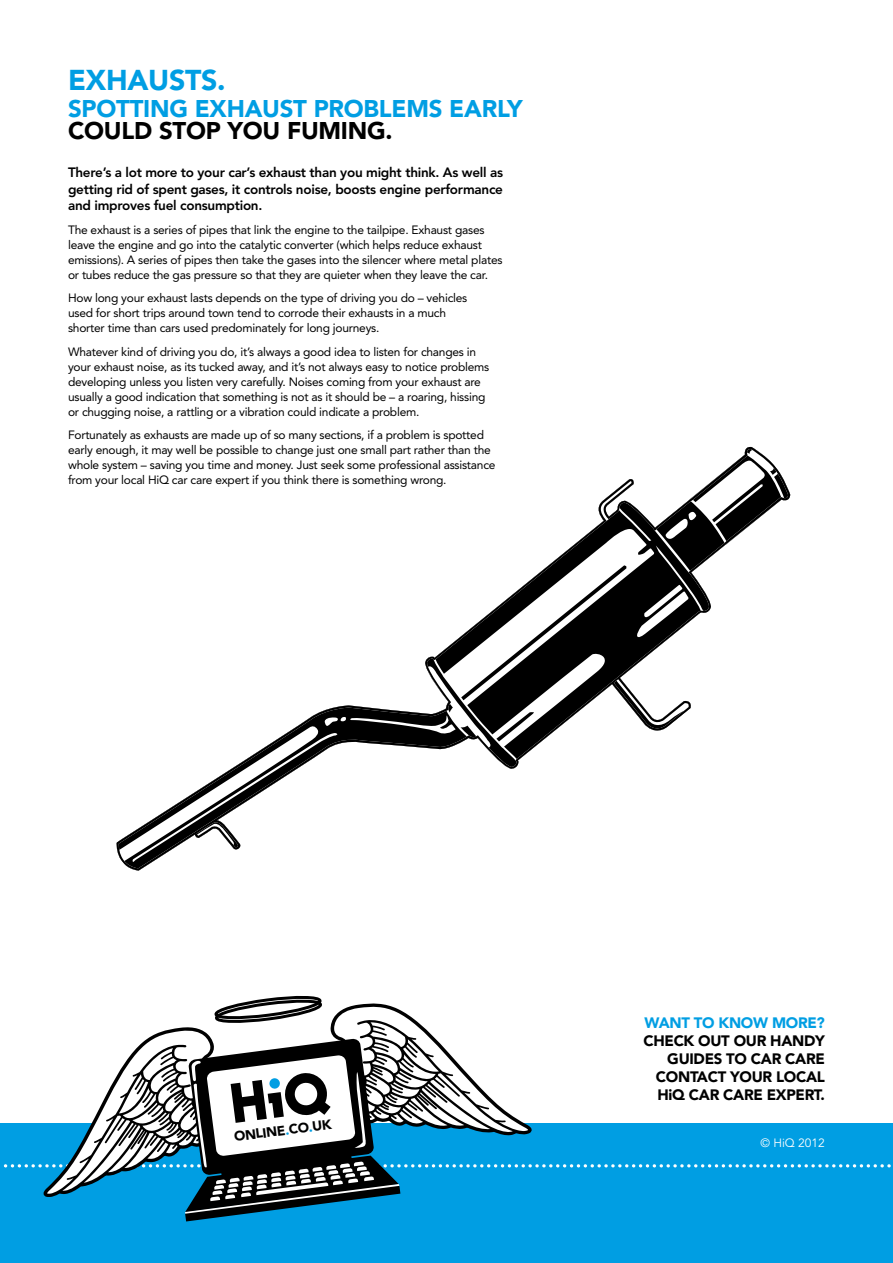
<style>
.page{position:relative;width:893px;height:1263px;background:#fff}
.page>*{position:absolute;margin:0;border:0;box-sizing:border-box;transform-origin:0 0}
.t1{font:900 28.5px "Avenir LT Std";letter-spacing:-.01em;color:#009ee3}
.t2{font:900 24px "Avenir LT Std";letter-spacing:-.01em;color:#009ee3}
.t3{font:900 24px "Avenir LT Std";letter-spacing:-.01em;color:#000}
.t4{font:900 15px/18px "Avenir LT Std";letter-spacing:-.02em;color:#000;text-align:right}
.t5{font:900 15px "Avenir LT Std";letter-spacing:-.02em;color:#009ee3}
.t6{font:800 13.5px/16.5px "Avenir LT Std";letter-spacing:-.02em;color:#000;text-align:justify}
.t7{font:900 13.5px "Avenir LT Std";color:#000}
.t8{font:12px/15px "Avenir LT Std";letter-spacing:-.02em;color:#000}
.t9{font:12px "Avenir LT Std";color:#fff}
.s1{color:#009ee3}
</style>
<div class="page">
<div style="left:0;top:1124px;width:893px;height:139px;background:#009ee3"></div>
<svg style="left:6px;top:995px;width:887px;height:226px"></svg>
<div style="left:269px;top:1078px;width:11px;height:11px;background:#009ee3;border-radius:50%"></div>
<svg style="left:116px;top:446px;width:674px;height:425px"></svg>
<h1 class="t1" style="left:68px;top:62px;width:159px">EXHAUSTS.</h1>
<h2 class="t2" style="left:68px;top:94px;width:456px">SPOTTING EXHAUST PROBLEMS EARLY</h2>
<h2 class="t3" style="left:68px;top:116px;width:326px">COULD STOP YOU FUMING.</h2>
<p class="t6" style="left:68px;top:164px;width:436px">There’s a lot more to your car’s exhaust than you might think. As well as getting rid of spent gases, it controls noise, boosts engine performance and improves fuel consumption.</p>
<p class="t8" style="left:68px;top:222px;width:436px">The exhaust is a series of pipes that link the engine to the tailpipe. Exhaust gases leave the engine and go into the catalytic converter (which helps reduce exhaust emissions). A series of pipes then take the gases into the silencer where metal plates or tubes reduce the gas pressure so that they are quieter when they leave the car.</p>
<p class="t8" style="left:68px;top:291px;width:401px">How long your exhaust lasts depends on the type of driving you do – vehicles used for short trips around town tend to corrode their exhausts in a much shorter time than cars used predominately for long journeys.</p>
<p class="t8" style="left:68px;top:344px;width:423px">Whatever kind of driving you do, it’s always a good idea to listen for changes in your exhaust noise, as its tucked away, and it’s not always easy to notice problems developing unless you listen very carefully. Noises coming from your exhaust are usually a good indication that something is not as it should be – a roaring, hissing or chugging noise, a rattling or a vibration could indicate a problem.</p>
<p class="t8" style="left:68px;top:428px;width:429px">Fortunately as exhausts are made up of so many sections, if a problem is spotted early enough, it may well be possible to change just one small part rather than the whole system – saving you time and money. Just seek some professional assistance from your local HiQ car care expert if you think there is something wrong.</p>
<p class="t7" style="left:233px;top:1128px;width:100px;rotate:-7deg">ONLINE<span class="s1">.</span>CO<span class="s1">.</span>UK</p>
<p class="t5" style="left:644px;top:1013px;width:182px">WANT TO KNOW MORE?</p>
<p class="t4" style="left:643px;top:1031px;width:183px">CHECK OUT OUR HANDY<br>GUIDES TO CAR CARE<br>CONTACT YOUR LOCAL<br>HiQ CAR CARE EXPERT.</p>
<p class="t9" style="left:760px;top:1136px;width:66px">© HiQ 2012</p>
</div>
